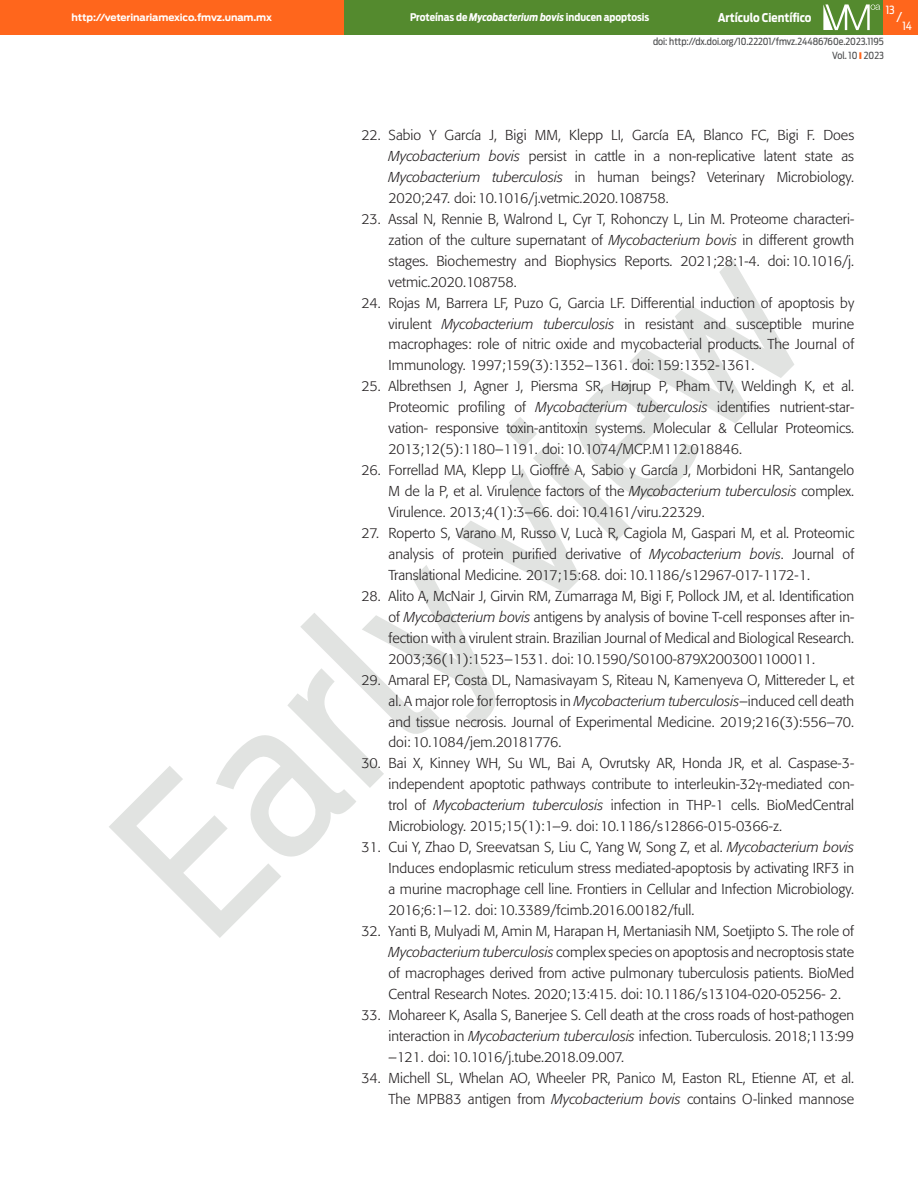
<style>
.page{position:relative;width:918px;height:1188px;background:#fff}
.page>*{position:absolute;margin:0;border:0;box-sizing:border-box;transform-origin:0 0}
._07_referencias{font:300 14.25px/21px "Formata";color:#231f20;text-align:justify}
.t1{font:13.5px "Antenna Cond";color:#fff}
.t2{font:700 12px "Antenna Cond";color:#fff}
.t3{font:11.25px "Antenna Cond";color:#fff}
.t4{font:700 10.5px "Antenna Cond";color:#fff}
.t5{font:9.75px/13.8px "Antenna Cond";color:#4b4c4d;text-align:right}
.t6{font:700 9.75px "Antenna";letter-spacing:-.01em;color:#fff}
.s1{font-style:italic}
</style>
<div class="page">
<div style="left:344px;top:0;width:543px;height:34px;background:#548a2e"></div>
<svg style="left:823px;top:4px;width:57px;height:26px"></svg>
<div style="left:884px;top:0;width:34px;height:34px;background:#ff661c"></div>
<div style="left:0;top:0;width:344px;height:34px;background:#ff661c"></div>
<svg style="left:109px;top:259px;width:685px;height:679px"></svg>
<svg style="left:756px;top:783px;width:6px;height:9px"></svg>
<p class="t6" style="left:72px;top:12px;width:202px">http://veterinariamexico.fmvz.unam.mx</p>
<p class="t3" style="left:886px;top:3px;width:10px">13</p>
<p class="t4" style="left:410px;top:11px;width:241px">Proteínas de <span class="s1">Mycobacterium bovis</span> inducen apoptosis</p>
<p class="t2" style="left:718px;top:10px;width:95px">Artículo Científico</p>
<p class="t5" style="left:653px;top:35px;width:232px">doi: http://dx.doi.org/10.22201/fmvz.24486760e.2023.1195<br>Vol. 10 2023</p>
<p class="t1" style="left:897px;top:9px;width:7px">/</p>
<p class="t3" style="left:902px;top:19px;width:11px">14</p>
<p class="_07_referencias" style="left:389px;top:125px;width:467px;text-indent:-27px">22. Sabio Y García J, Bigi MM, Klepp LI, García EA, Blanco FC, Bigi F. Does <span class="s1">Mycobacterium bovis</span> persist in cattle in a non-replicative latent state as <span class="s1">Mycobacterium tuberculosis</span> in human beings? Veterinary Microbiology.<br>2020;247. doi:10.1016/j.vetmic.2020.108758.</p>
<p class="_07_referencias" style="left:389px;top:208px;width:467px;text-indent:-27px">23. Assal N, Rennie B, Walrond L, Cyr T, Rohonczy L, Lin M. Proteome characteri&shy;zation of the culture supernatant of <span class="s1">Mycobacterium bovis</span> in different growth stages. Biochemestry and Biophysics Reports. 2021;28:1-4. doi:10.1016/j. vetmic.2020.108758.</p>
<p class="_07_referencias" style="left:389px;top:292px;width:467px;text-indent:-27px">24. Rojas M, Barrera LF, Puzo G, Garcia LF. Differential induction of apoptosis by virulent <span class="s1">Mycobacterium tuberculosis</span> in resistant and susceptible murine macrophages: role of nitric oxide and mycobacterial products. The Journal of Immunology. 1997;159(3):1352–1361. doi:159:1352-1361.</p>
<p class="_07_referencias" style="left:389px;top:376px;width:467px;text-indent:-27px">25. Albrethsen J, Agner J, Piersma SR, Højrup P, Pham TV, Weldingh K, et al.<br>Proteomic profiling of <span class="s1">Mycobacterium tuberculosis</span> identifies nutrient-star&shy;vation- responsive toxin-antitoxin systems. Molecular &amp; Cellular Proteomics.<br>2013;12(5):1180–1191. doi:10.1074/MCP.M112.018846.</p>
<p class="_07_referencias" style="left:389px;top:460px;width:467px;text-indent:-27px">26. Forrellad MA, Klepp LI, Gioffré A, Sabio y García J, Morbidoni HR, Santangelo M de la P, et al. Virulence factors of the <span class="s1">Mycobacterium tuberculosis</span> complex.<br>Virulence. 2013;4(1):3–66. doi:10.4161/viru.22329.</p>
<p class="_07_referencias" style="left:389px;top:523px;width:467px;text-indent:-27px">27. Roperto S, Varano M, Russo V, Lucà R, Cagiola M, Gaspari M, et al. Proteomic analysis of protein purified derivative of <span class="s1">Mycobacterium bovis</span>. Journal of Translational Medicine. 2017;15:68. doi:10.1186/s12967-017-1172-1.</p>
<p class="_07_referencias" style="left:389px;top:585px;width:467px;text-indent:-27px">28. Alito A, McNair J, Girvin RM, Zumarraga M, Bigi F, Pollock JM, et al. Identification of <span class="s1">Mycobacterium bovis</span> antigens by analysis of bovine T-cell responses after in&shy;fection with a virulent strain. Brazilian Journal of Medical and Biological Research.<br>2003;36(11):1523–1531. doi:10.1590/S0100-879X2003001100011.</p>
<p class="_07_referencias" style="left:389px;top:669px;width:467px;text-indent:-27px">29. Amaral EP, Costa DL, Namasivayam S, Riteau N, Kamenyeva O, Mittereder L, et al. A major role for ferroptosis in <span class="s1">Mycobacterium tuberculosis</span>–induced cell death and tissue necrosis. Journal of Experimental Medicine. 2019;216(3):556–70. doi:10.1084/jem.20181776.</p>
<p class="_07_referencias" style="left:389px;top:753px;width:467px;text-indent:-27px">30. Bai X, Kinney WH, Su WL, Bai A, Ovrutsky AR, Honda JR, et al. Caspase-3- independent apoptotic pathways contribute to interleukin-32 -mediated con&shy;trol of <span class="s1">Mycobacterium tuberculosis</span> infection in THP-1 cells. BioMedCentral Microbiology. 2015;15(1):1–9. doi:10.1186/s12866-015-0366-z.</p>
<p class="_07_referencias" style="left:389px;top:837px;width:467px;text-indent:-27px">31. Cui Y, Zhao D, Sreevatsan S, Liu C, Yang W, Song Z, et al. <span class="s1">Mycobacterium bovis </span>Induces endoplasmic reticulum stress mediated-apoptosis by activating IRF3 in a murine macrophage cell line. Frontiers in Cellular and Infection Microbiology.<br>2016;6:1–12. doi:10.3389/fcimb.2016.00182/full.</p>
<p class="_07_referencias" style="left:389px;top:921px;width:467px;text-indent:-27px">32. Yanti B, Mulyadi M, Amin M, Harapan H, Mertaniasih NM, Soetjipto S. The role of <span class="s1">Mycobacterium tuberculosis</span> complex species on apoptosis and necroptosis state of macrophages derived from active pulmonary tuberculosis patients. BioMed Central Research Notes. 2020;13:415. doi:10.1186/s13104-020-05256- 2.</p>
<p class="_07_referencias" style="left:389px;top:1004px;width:467px;text-indent:-27px">33. Mohareer K, Asalla S, Banerjee S. Cell death at the cross roads of host-pathogen interaction in <span class="s1">Mycobacterium tuberculosis</span> infection. Tuberculosis. 2018;113:99 –121. doi:10.1016/j.tube.2018.09.007.</p>
<p class="_07_referencias" style="left:362px;top:1067px;width:494px;text-align:right">34. Michell SL, Whelan AO, Wheeler PR, Panico M, Easton RL, Etienne AT, et al.<br>The MPB83 antigen from <span class="s1">Mycobacterium bovis</span> contains O-linked mannose</p>
</div>
